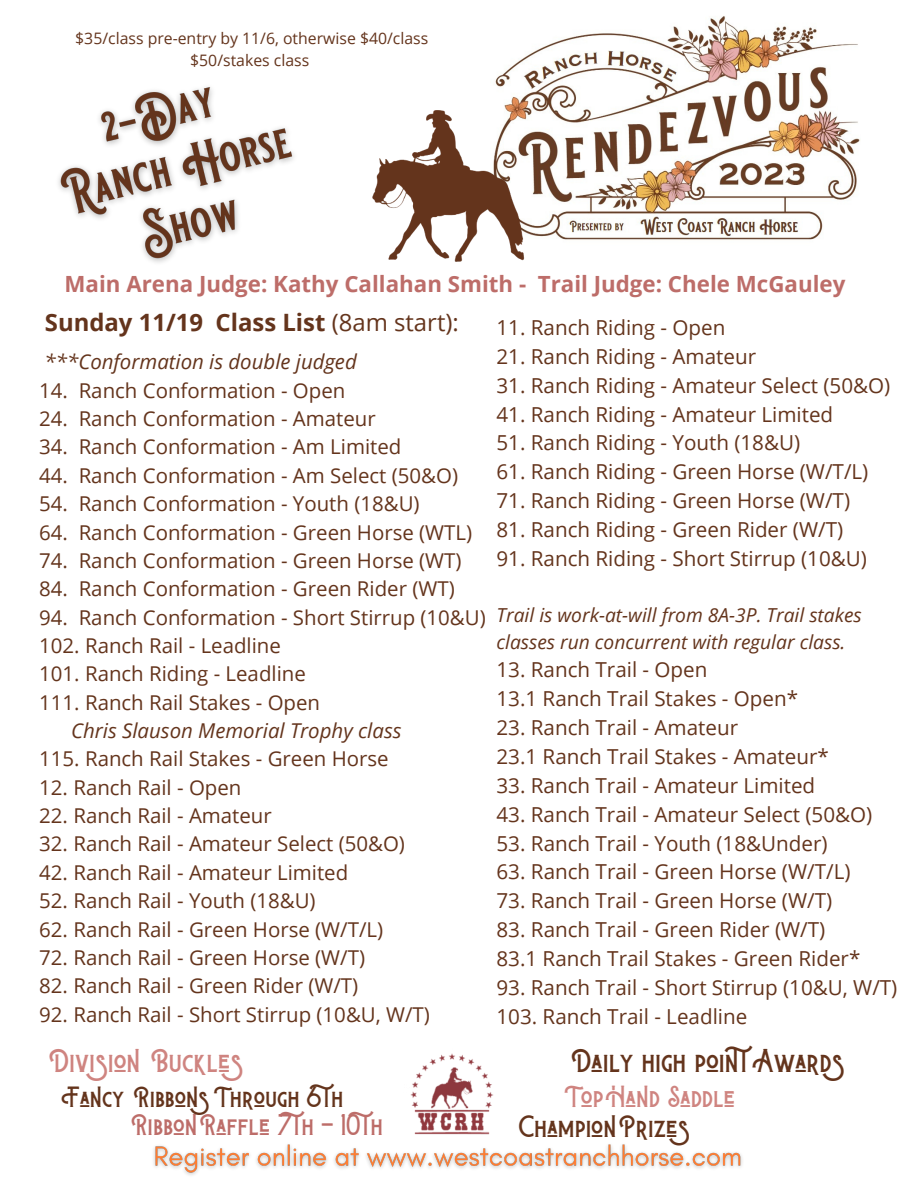
<style>
.page{position:relative;width:918px;height:1188px;background:#fff}
.page>*{position:absolute;margin:0;border:0;box-sizing:border-box;transform-origin:0 0}
.t1{font:26.4px "Badhorse";color:#64341c}
.t2{font:26.4px "Badhorse";color:#cf8480}
.t3{font:24.9px "Badhorse";color:#64341c}
.t4{font:24.45px "Badhorse";color:#cf8480}
.t5{font:24px "Badhorse";color:#bd6d69}
.t6{font:700 23.85px "Open Sans";color:#64341c}
.t7{font:23.4px "Badhorse";color:#64341c}
.t8{font:700 22.35px "Open Sans";color:#bd6d69}
.t9{font:20.7px "Open Sans";color:#64341c}
.t10{font:20.4px "Open Sans";color:#64341c}
.t11{font:italic 20.4px "Open Sans";color:#64341c}
.t12{font:italic 19.2px/26.8px "Open Sans";color:#64341c}
.t13{font:15.75px "Open Sans";color:#64341c}
.s1{font-weight:400}
</style>
<div class="page">
<img style="left:410px;top:1053px;width:83px;height:82px">
<img style="left:495px;top:16px;width:365px;height:224px">
<img style="left:372px;top:87px;width:174px;height:175px">
<img style="left:153px;top:1144px;width:589px;height:31px">
<img style="left:58px;top:87px;width:236px;height:176px">
<p class="t13" style="left:75px;top:28px;width:355px">$35/class pre-entry by 11/6, otherwise $40/class</p>
<p class="t13" style="left:190px;top:49px;width:121px">$50/stakes class</p>
<p class="t8" style="left:65px;top:268px;width:782px">Main Arena Judge: Kathy Callahan Smith - Trail Judge: Chele McGauley</p>
<p class="t6" style="left:45px;top:305px;width:416px">Sunday 11/19 Class List <span class="s1">(8am start):</span></p>
<p class="t11" style="left:45px;top:348px;width:314px">***Conformation is double judged</p>
<p class="t10" style="left:39px;top:376px;width:308px">14. Ranch Conformation - Open</p>
<p class="t10" style="left:39px;top:404px;width:338px">24. Ranch Conformation - Amateur</p>
<p class="t10" style="left:39px;top:433px;width:364px">34. Ranch Conformation - Am Limited</p>
<p class="t10" style="left:39px;top:461px;width:420px">44. Ranch Conformation - Am Select (50&amp;O)</p>
<p class="t10" style="left:39px;top:489px;width:382px">54. Ranch Conformation - Youth (18&amp;U)</p>
<p class="t10" style="left:39px;top:518px;width:434px">64. Ranch Conformation - Green Horse (WTL)</p>
<p class="t10" style="left:39px;top:546px;width:424px">74. Ranch Conformation - Green Horse (WT)</p>
<p class="t10" style="left:39px;top:574px;width:417px">84. Ranch Conformation - Green Rider (WT)</p>
<p class="t10" style="left:39px;top:603px;width:448px">94. Ranch Conformation - Short Stirrup (10&amp;U)</p>
<p class="t10" style="left:39px;top:631px;width:243px">102. Ranch Rail - Leadline</p>
<p class="t10" style="left:39px;top:660px;width:268px">101. Ranch Riding - Leadline</p>
<p class="t10" style="left:39px;top:688px;width:282px">111. Ranch Rail Stakes - Open</p>
<p class="t11" style="left:71px;top:716px;width:332px">Chris Slauson Memorial Trophy class</p>
<p class="t10" style="left:39px;top:745px;width:351px">115. Ranch Rail Stakes - Green Horse</p>
<p class="t10" style="left:39px;top:773px;width:204px">12. Ranch Rail - Open</p>
<p class="t10" style="left:39px;top:801px;width:234px">22. Ranch Rail - Amateur</p>
<p class="t10" style="left:39px;top:830px;width:367px">32. Ranch Rail - Amateur Select (50&amp;O)</p>
<p class="t10" style="left:39px;top:858px;width:311px">42. Ranch Rail - Amateur Limited</p>
<p class="t10" style="left:39px;top:886px;width:278px">52. Ranch Rail - Youth (18&amp;U)</p>
<p class="t10" style="left:39px;top:915px;width:345px">62. Ranch Rail - Green Horse (W/T/L)</p>
<p class="t10" style="left:39px;top:943px;width:327px">72. Ranch Rail - Green Horse (W/T)</p>
<p class="t10" style="left:39px;top:971px;width:320px">82. Ranch Rail - Green Rider (W/T)</p>
<p class="t10" style="left:39px;top:1000px;width:392px">92. Ranch Rail - Short Stirrup (10&amp;U, W/T)</p>
<p class="t9" style="left:496px;top:313px;width:230px">11. Ranch Riding - Open</p>
<p class="t9" style="left:496px;top:342px;width:261px">21. Ranch Riding - Amateur</p>
<p class="t9" style="left:496px;top:371px;width:395px">31. Ranch Riding - Amateur Select (50&amp;O)</p>
<p class="t9" style="left:496px;top:399px;width:338px">41. Ranch Riding - Amateur Limited</p>
<p class="t9" style="left:496px;top:428px;width:305px">51. Ranch Riding - Youth (18&amp;U)</p>
<p class="t9" style="left:496px;top:457px;width:373px">61. Ranch Riding - Green Horse (W/T/L)</p>
<p class="t9" style="left:496px;top:486px;width:355px">71. Ranch Riding - Green Horse (W/T)</p>
<p class="t9" style="left:496px;top:515px;width:348px">81. Ranch Riding - Green Rider (W/T)</p>
<p class="t9" style="left:496px;top:544px;width:372px">91. Ranch Riding - Short Stirrup (10&amp;U)</p>
<p class="t12" style="left:496px;top:601px;width:367px">Trail is work-at-will from 8A-3P. Trail stakes classes run concurrent with regular class.</p>
<p class="t9" style="left:496px;top:655px;width:212px">13. Ranch Trail - Open</p>
<p class="t9" style="left:496px;top:684px;width:303px">13.1 Ranch Trail Stakes - Open*</p>
<p class="t9" style="left:496px;top:713px;width:243px">23. Ranch Trail - Amateur</p>
<p class="t9" style="left:496px;top:742px;width:334px">23.1 Ranch Trail Stakes - Amateur*</p>
<p class="t9" style="left:496px;top:771px;width:320px">33. Ranch Trail - Amateur Limited</p>
<p class="t9" style="left:496px;top:800px;width:377px">43. Ranch Trail - Amateur Select (50&amp;O)</p>
<p class="t9" style="left:496px;top:828px;width:333px">53. Ranch Trail - Youth (18&amp;Under)</p>
<p class="t9" style="left:496px;top:857px;width:355px">63. Ranch Trail - Green Horse (W/T/L)</p>
<p class="t9" style="left:496px;top:886px;width:337px">73. Ranch Trail - Green Horse (W/T)</p>
<p class="t9" style="left:496px;top:915px;width:330px">83. Ranch Trail - Green Rider (W/T)</p>
<p class="t9" style="left:496px;top:944px;width:365px">83.1 Ranch Trail Stakes - Green Rider*</p>
<p class="t9" style="left:496px;top:973px;width:402px">93. Ranch Trail - Short Stirrup (10&amp;U, W/T)</p>
<p class="t9" style="left:496px;top:1002px;width:252px">103. Ranch Trail - Leadline</p>
<p class="t2" style="left:54px;top:1043px;width:190px">Division Buckles</p>
<p class="t1" style="left:576px;top:1043px;width:270px">Daily high pointAwards</p>
<p class="t4" style="left:567px;top:1080px;width:170px">Top Hand Saddle</p>
<p class="t5" style="left:136px;top:1109px;width:251px">Ribbon Raffle 7th - 10th</p>
<p class="t7" style="left:69px;top:1081px;width:278px">Fancy Ribbons Through 6th</p>
<p class="t3" style="left:518px;top:1110px;width:173px">Champion Prizes</p>
</div>
